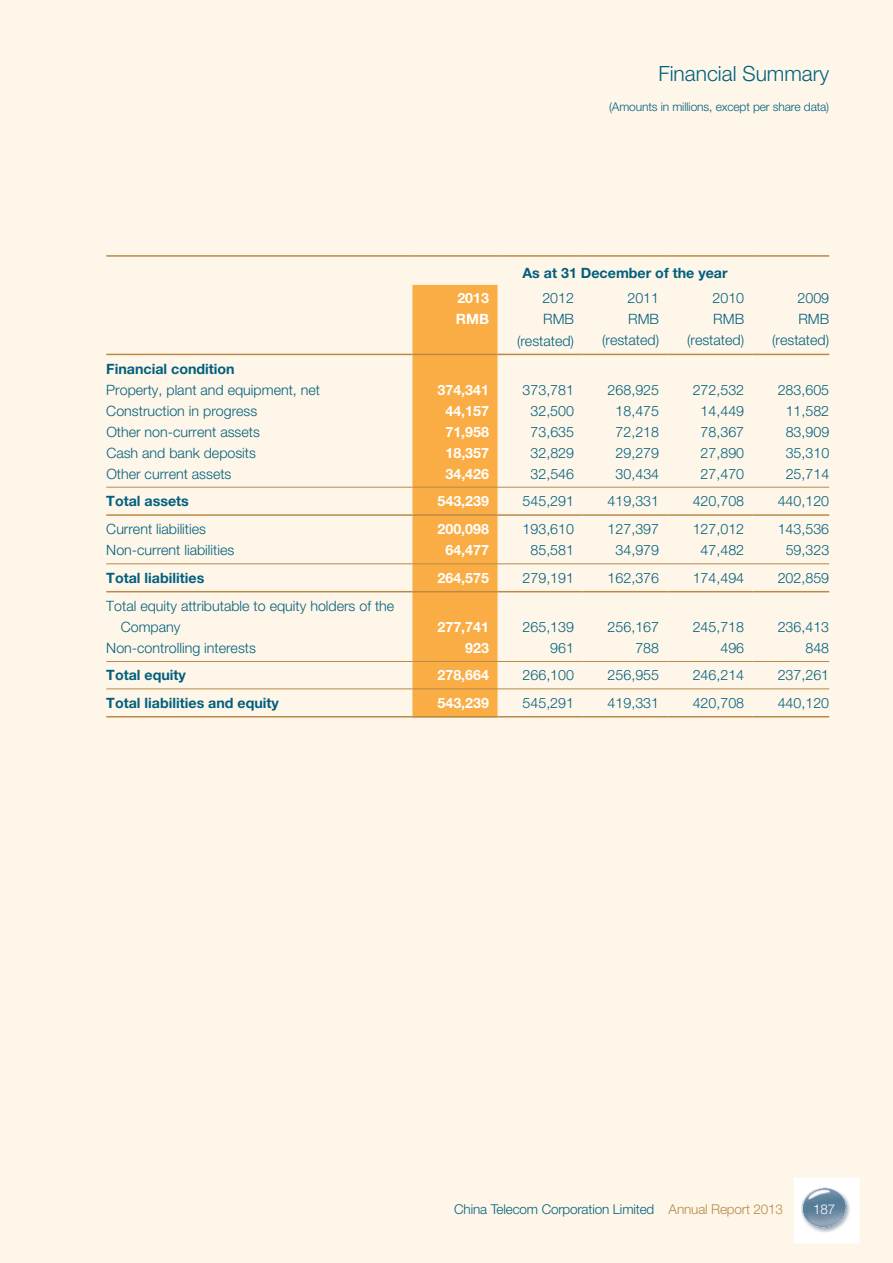
<style>
.page{position:relative;width:893px;height:1263px;background:#fef6e8}
.page>*{position:absolute;margin:0;border:0;box-sizing:border-box;transform-origin:0 0}
.t1{font:300 21px "Helvetica Neue LT Std";color:#02607f}
.t2{font:300 14.25px/21px "Helvetica Neue LT Std";color:#02607f}
.t3{font:700 14.25px "Helvetica Neue LT Std";color:#02607f}
.t4{font:700 14.25px "Helvetica Neue LT Std";color:#fff}
.t5{font:300 13.5px "Helvetica Neue LT Std";letter-spacing:-.01em;color:#02607f}
.t6{font:300 13.5px "Helvetica Neue LT Std";color:#fff}
.t7{font:300 12px "Helvetica Neue LT Std";letter-spacing:-.01em;color:#02607f}
.s1{color:#b98947}
</style>
<div class="page">
<img style="left:794px;top:1178px;width:33px;height:65px">
<img style="left:827px;top:1178px;width:32px;height:65px">
<img style="left:802px;top:1188px;width:45px;height:39px">
<div style="left:412px;top:285px;width:85px;height:431px;background:#faad44"></div>
<hr style="left:106px;top:255px;width:306px;height:2px;background:#b98947">
<hr style="left:412px;top:255px;width:85px;height:2px;background:#b98947">
<hr style="left:497px;top:255px;width:86px;height:2px;background:#b98947">
<hr style="left:583px;top:255px;width:85px;height:2px;background:#b98947">
<hr style="left:668px;top:255px;width:85px;height:2px;background:#b98947">
<hr style="left:753px;top:255px;width:76px;height:2px;background:#b98947">
<hr style="left:106px;top:354px;width:306px;height:1px;background:#b98947">
<hr style="left:412px;top:354px;width:85px;height:1px;background:#b98947">
<hr style="left:497px;top:354px;width:86px;height:1px;background:#b98947">
<hr style="left:583px;top:354px;width:85px;height:1px;background:#b98947">
<hr style="left:668px;top:354px;width:85px;height:1px;background:#b98947">
<hr style="left:753px;top:354px;width:76px;height:1px;background:#b98947">
<hr style="left:106px;top:487px;width:306px;height:1px;background:#b98947">
<hr style="left:412px;top:487px;width:85px;height:1px;background:#b98947">
<hr style="left:497px;top:487px;width:86px;height:1px;background:#b98947">
<hr style="left:583px;top:487px;width:85px;height:1px;background:#b98947">
<hr style="left:668px;top:487px;width:85px;height:1px;background:#b98947">
<hr style="left:753px;top:487px;width:76px;height:1px;background:#b98947">
<hr style="left:106px;top:514px;width:306px;height:2px;background:#b98947">
<hr style="left:412px;top:514px;width:85px;height:2px;background:#b98947">
<hr style="left:497px;top:514px;width:86px;height:2px;background:#b98947">
<hr style="left:583px;top:514px;width:85px;height:2px;background:#b98947">
<hr style="left:668px;top:514px;width:85px;height:2px;background:#b98947">
<hr style="left:753px;top:514px;width:76px;height:2px;background:#b98947">
<hr style="left:106px;top:563px;width:306px;height:1px;background:#b98947">
<hr style="left:412px;top:563px;width:85px;height:1px;background:#b98947">
<hr style="left:497px;top:563px;width:86px;height:1px;background:#b98947">
<hr style="left:583px;top:563px;width:85px;height:1px;background:#b98947">
<hr style="left:668px;top:563px;width:85px;height:1px;background:#b98947">
<hr style="left:753px;top:563px;width:76px;height:1px;background:#b98947">
<hr style="left:106px;top:591px;width:306px;height:1px;background:#b98947">
<hr style="left:412px;top:591px;width:85px;height:1px;background:#b98947">
<hr style="left:497px;top:591px;width:86px;height:1px;background:#b98947">
<hr style="left:583px;top:591px;width:85px;height:1px;background:#b98947">
<hr style="left:668px;top:591px;width:85px;height:1px;background:#b98947">
<hr style="left:753px;top:591px;width:76px;height:1px;background:#b98947">
<hr style="left:106px;top:661px;width:306px;height:1px;background:#b98947">
<hr style="left:412px;top:661px;width:85px;height:1px;background:#b98947">
<hr style="left:497px;top:661px;width:86px;height:1px;background:#b98947">
<hr style="left:583px;top:661px;width:85px;height:1px;background:#b98947">
<hr style="left:668px;top:661px;width:85px;height:1px;background:#b98947">
<hr style="left:753px;top:661px;width:76px;height:1px;background:#b98947">
<hr style="left:106px;top:688px;width:306px;height:1px;background:#b98947">
<hr style="left:412px;top:688px;width:85px;height:1px;background:#b98947">
<hr style="left:497px;top:688px;width:86px;height:1px;background:#b98947">
<hr style="left:583px;top:688px;width:85px;height:1px;background:#b98947">
<hr style="left:668px;top:688px;width:85px;height:1px;background:#b98947">
<hr style="left:753px;top:688px;width:76px;height:1px;background:#b98947">
<hr style="left:106px;top:716px;width:306px;height:1px;background:#b98947">
<hr style="left:412px;top:716px;width:85px;height:1px;background:#b98947">
<hr style="left:497px;top:716px;width:86px;height:1px;background:#b98947">
<hr style="left:583px;top:716px;width:85px;height:1px;background:#b98947">
<hr style="left:668px;top:716px;width:85px;height:1px;background:#b98947">
<hr style="left:753px;top:716px;width:76px;height:1px;background:#b98947">
<h1 class="t1" style="left:658px;top:66px;width:172px">Financial Summary</h1>
<p class="t7" style="left:609px;top:103px;width:221px">(Amounts in millions, except per share data)</p>
<p class="t3" style="left:523px;top:268px;width:207px">As at 31 December of the year</p>
<p class="t4" style="left:457px;top:293px;width:33px">2013</p>
<p class="t2" style="left:542px;top:289px;width:33px">2012</p>
<p class="t2" style="left:627px;top:289px;width:33px">2011</p>
<p class="t2" style="left:712px;top:289px;width:33px">2010</p>
<p class="t2" style="left:797px;top:289px;width:33px">2009</p>
<p class="t4" style="left:456px;top:314px;width:35px">RMB</p>
<p class="t2" style="left:543px;top:310px;width:32px">RMB</p>
<p class="t2" style="left:628px;top:310px;width:32px">RMB</p>
<p class="t2" style="left:713px;top:310px;width:32px">RMB</p>
<p class="t2" style="left:798px;top:310px;width:32px">RMB</p>
<p class="t2" style="left:517px;top:331px;width:59px">(restated)</p>
<p class="t2" style="left:602px;top:331px;width:59px">(restated)</p>
<p class="t2" style="left:687px;top:331px;width:59px">(restated)</p>
<p class="t2" style="left:772px;top:331px;width:59px">(restated)</p>
<p class="t3" style="left:106px;top:363px;width:130px">Financial condition</p>
<p class="t2" style="left:106px;top:381px;width:215px">Property, plant and equipment, net</p>
<p class="t4" style="left:437px;top:384px;width:53px">374,341</p>
<p class="t2" style="left:523px;top:381px;width:53px">373,781</p>
<p class="t2" style="left:608px;top:381px;width:53px">268,925</p>
<p class="t2" style="left:693px;top:381px;width:53px">272,532</p>
<p class="t2" style="left:778px;top:381px;width:53px">283,605</p>
<p class="t2" style="left:106px;top:402px;width:152px">Construction in progress</p>
<p class="t4" style="left:445px;top:405px;width:45px">44,157</p>
<p class="t2" style="left:530px;top:402px;width:45px">32,500</p>
<p class="t2" style="left:616px;top:402px;width:45px">18,475</p>
<p class="t2" style="left:701px;top:402px;width:45px">14,449</p>
<p class="t2" style="left:786px;top:402px;width:45px">11,582</p>
<p class="t2" style="left:106px;top:423px;width:155px">Other non-current assets</p>
<p class="t4" style="left:445px;top:426px;width:45px">71,958</p>
<p class="t2" style="left:530px;top:423px;width:45px">73,635</p>
<p class="t2" style="left:616px;top:423px;width:45px">72,218</p>
<p class="t2" style="left:701px;top:423px;width:45px">78,367</p>
<p class="t2" style="left:786px;top:423px;width:45px">83,909</p>
<p class="t2" style="left:106px;top:444px;width:151px">Cash and bank deposits</p>
<p class="t4" style="left:445px;top:447px;width:45px">18,357</p>
<p class="t2" style="left:530px;top:444px;width:45px">32,829</p>
<p class="t2" style="left:616px;top:444px;width:45px">29,279</p>
<p class="t2" style="left:701px;top:444px;width:45px">27,890</p>
<p class="t2" style="left:786px;top:444px;width:45px">35,310</p>
<p class="t2" style="left:106px;top:465px;width:127px">Other current assets</p>
<p class="t4" style="left:445px;top:468px;width:45px">34,426</p>
<p class="t2" style="left:531px;top:465px;width:45px">32,546</p>
<p class="t2" style="left:616px;top:465px;width:45px">30,434</p>
<p class="t2" style="left:701px;top:465px;width:45px">27,470</p>
<p class="t2" style="left:786px;top:465px;width:45px">25,714</p>
<p class="t3" style="left:106px;top:496px;width:84px">Total assets</p>
<p class="t4" style="left:437px;top:496px;width:53px">543,239</p>
<p class="t2" style="left:523px;top:492px;width:53px">545,291</p>
<p class="t2" style="left:608px;top:492px;width:53px">419,331</p>
<p class="t2" style="left:693px;top:492px;width:53px">420,708</p>
<p class="t2" style="left:778px;top:492px;width:53px">440,120</p>
<p class="t2" style="left:106px;top:520px;width:101px">Current liabilities</p>
<p class="t4" style="left:437px;top:524px;width:53px">200,098</p>
<p class="t2" style="left:523px;top:520px;width:53px">193,610</p>
<p class="t2" style="left:608px;top:520px;width:53px">127,397</p>
<p class="t2" style="left:693px;top:520px;width:53px">127,012</p>
<p class="t2" style="left:778px;top:520px;width:53px">143,536</p>
<p class="t2" style="left:106px;top:541px;width:129px">Non-current liabilities</p>
<p class="t4" style="left:445px;top:545px;width:45px">64,477</p>
<p class="t2" style="left:530px;top:541px;width:45px">85,581</p>
<p class="t2" style="left:616px;top:541px;width:45px">34,979</p>
<p class="t2" style="left:701px;top:541px;width:45px">47,482</p>
<p class="t2" style="left:786px;top:541px;width:45px">59,323</p>
<p class="t3" style="left:106px;top:572px;width:100px">Total liabilities</p>
<p class="t4" style="left:437px;top:572px;width:53px">264,575</p>
<p class="t2" style="left:523px;top:569px;width:53px">279,191</p>
<p class="t2" style="left:608px;top:569px;width:53px">162,376</p>
<p class="t2" style="left:693px;top:569px;width:53px">174,494</p>
<p class="t2" style="left:778px;top:569px;width:53px">202,859</p>
<p class="t2" style="left:121px;top:597px;width:275px;text-indent:-14px">Total equity attributable to equity holders of the<br>Company</p>
<p class="t4" style="left:437px;top:622px;width:53px">277,741</p>
<p class="t2" style="left:523px;top:618px;width:53px">265,139</p>
<p class="t2" style="left:608px;top:618px;width:53px">256,167</p>
<p class="t2" style="left:693px;top:618px;width:53px">245,718</p>
<p class="t2" style="left:778px;top:618px;width:53px">236,413</p>
<p class="t2" style="left:106px;top:639px;width:151px">Non-controlling interests</p>
<p class="t4" style="left:465px;top:643px;width:25px">923</p>
<p class="t2" style="left:550px;top:639px;width:25px">961</p>
<p class="t2" style="left:635px;top:639px;width:25px">788</p>
<p class="t2" style="left:720px;top:639px;width:25px">496</p>
<p class="t2" style="left:805px;top:639px;width:25px">848</p>
<p class="t3" style="left:106px;top:670px;width:81px">Total equity</p>
<p class="t4" style="left:437px;top:670px;width:53px">278,664</p>
<p class="t2" style="left:523px;top:666px;width:53px">266,100</p>
<p class="t2" style="left:608px;top:666px;width:53px">256,955</p>
<p class="t2" style="left:693px;top:666px;width:53px">246,214</p>
<p class="t2" style="left:778px;top:666px;width:53px">237,261</p>
<p class="t3" style="left:106px;top:698px;width:174px">Total liabilities and equity</p>
<p class="t4" style="left:437px;top:698px;width:53px">543,239</p>
<p class="t2" style="left:523px;top:694px;width:53px">545,291</p>
<p class="t2" style="left:608px;top:694px;width:53px">419,331</p>
<p class="t2" style="left:693px;top:694px;width:53px">420,708</p>
<p class="t2" style="left:778px;top:694px;width:53px">440,120</p>
<p class="t5" style="left:454px;top:1204px;width:330px">China Telecom Corporation Limited <span class="s1">Annual Report 2013</span></p>
<p class="t6" style="left:813px;top:1204px;width:24px">187</p>
</div>
